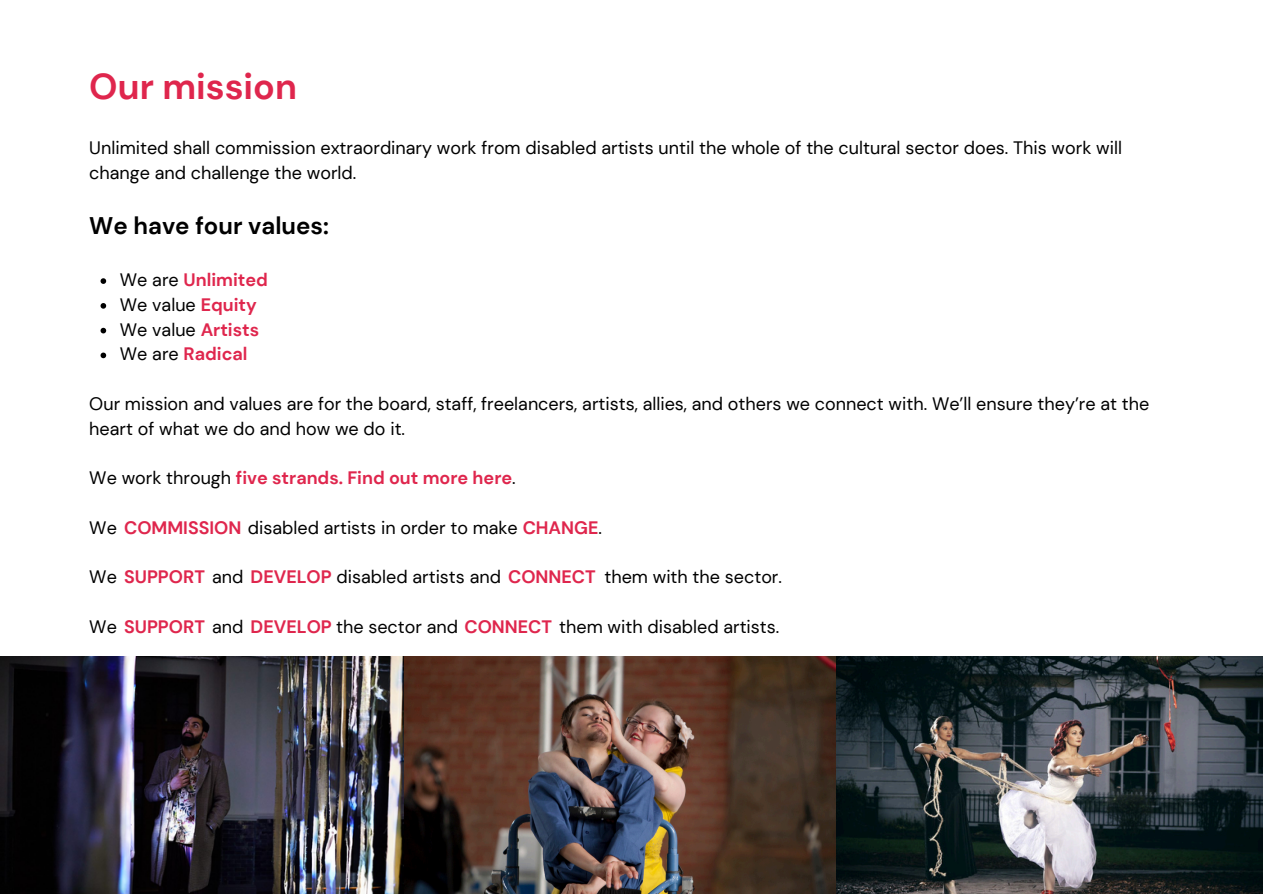
<style>
.page{position:relative;width:1263px;height:894px;background:#fff}
.page>*{position:absolute;margin:0;border:0;box-sizing:border-box;transform-origin:0 0}
.t1{font:700 36px "DM Sans";color:#df264d}
.t2{font:700 24px "DM Sans";color:#000}
.t3{font:18px/24.8px "DM Sans";color:#000}
.t4{font:700 18px "DM Sans";color:#df264d}
.s1{font-weight:400;color:#000}
.s2{font-weight:700;color:#df264d}
</style>
<div class="page">
<svg style="left:101px;top:278px;width:5px;height:6px"></svg>
<svg style="left:101px;top:303px;width:5px;height:5px"></svg>
<svg style="left:101px;top:328px;width:5px;height:5px"></svg>
<svg style="left:101px;top:352px;width:5px;height:6px"></svg>
<img style="left:0;top:656px;width:405px;height:237px">
<img style="left:836px;top:656px;width:427px;height:237px">
<img style="left:405px;top:656px;width:431px;height:237px">
<h1 class="t1" style="left:89px;top:63px;width:209px">Our mission</h1>
<p class="t3" style="left:89px;top:136px;width:1034px">Unlimited shall commission extraordinary work from disabled artists until the whole of the cultural sector does. This work will change and challenge the world.</p>
<h2 class="t2" style="left:89px;top:210px;width:241px">We have four values:</h2>
<p class="t4" style="left:120px;top:268px;width:150px"><span class="s1">We are</span> Unlimited</p>
<p class="t3" style="left:120px;top:292px;width:138px">We value <span class="s2">Equity</span></p>
<p class="t3" style="left:120px;top:317px;width:141px">We value <span class="s2">Artists</span></p>
<p class="t4" style="left:120px;top:342px;width:129px"><span class="s1">We are</span> Radical</p>
<p class="t3" style="left:89px;top:391px;width:1061px">Our mission and values are for the board, staff, freelancers, artists, allies, and others we connect with. We’ll ensure they’re at the heart of what we do and how we do it.</p>
<p class="t4" style="left:89px;top:466px;width:428px"><span class="s1">We work through</span> five strands. Find out more here<span class="s1">.</span></p>
<p class="t3" style="left:89px;top:515px;width:514px">We <span class="s2">COMMISSION</span> disabled artists in order to make <span class="s2">CHANGE</span>.</p>
<p class="t3" style="left:89px;top:564px;width:694px">We <span class="s2">SUPPORT</span> and <span class="s2">DEVELOP</span> disabled artists and <span class="s2">CONNECT</span> them with the sector.</p>
<p class="t3" style="left:89px;top:614px;width:692px">We <span class="s2">SUPPORT</span> and <span class="s2">DEVELOP</span> the sector and <span class="s2">CONNECT</span> them with disabled artists.</p>
</div>
